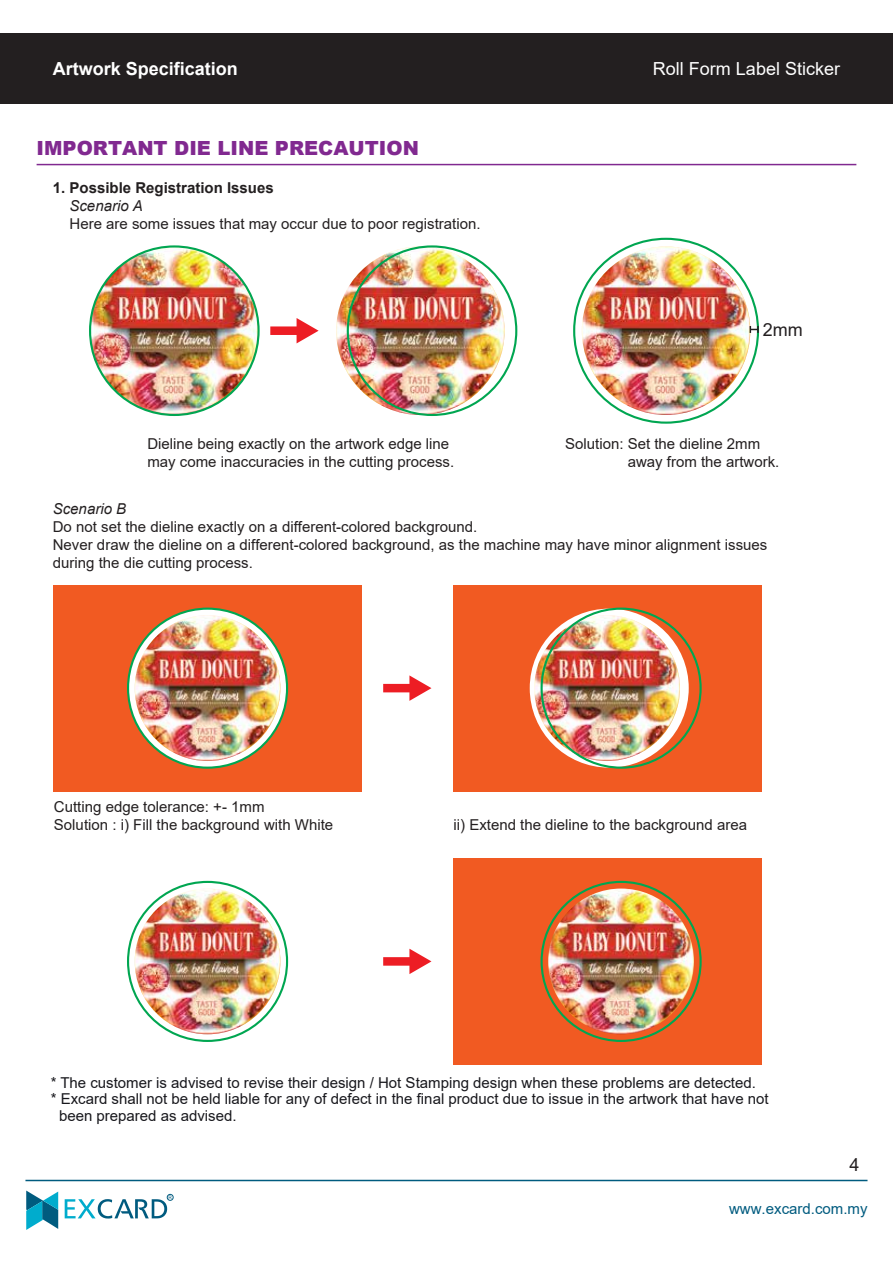
<style>
.page{position:relative;width:893px;height:1263px;background:#fff}
.page>*{position:absolute;margin:0;border:0;box-sizing:border-box;transform-origin:0 0}
.t1{font:900 19.5px "Arial";color:#812990}
.t2{font:700 18px "Arial";color:#fff}
.t3{font:18px "Arial";color:#fff}
.t4{font:18px "Arial";color:#231f20}
.t5{font:15px/18px "Arial";color:#231f20}
.t6{font:15px "Arial";color:#18181d}
.t7{font:700 15px "Arial";color:#231f20}
.t8{font:italic 15px "Arial";color:#231f20}
.t9{font:15px "Arial";color:#005b7f}
.t10{font:4.8px "Arial";color:#005b7f}
</style>
<div class="page">
<div style="left:0;top:33px;width:893px;height:71px;background:#231f20"></div>
<svg style="left:26px;top:1190px;width:32px;height:40px"></svg>
<svg style="left:65px;top:1194px;width:108px;height:24px"></svg>
<hr style="left:25px;top:1180px;width:842px;height:1px;background:#005b7f">
<hr style="left:37px;top:164px;width:819px;height:1px;background:#812990">
<img style="left:582px;top:246px;width:168px;height:169px;border-radius:84px">
<img style="left:336px;top:246px;width:169px;height:169px;border-radius:84px">
<img style="left:90px;top:246px;width:169px;height:169px;border-radius:84px">
<div style="left:270px;top:326px;width:30px;height:9px;background:#ed1d24"></div>
<svg style="left:297px;top:318px;width:22px;height:25px"></svg>
<svg style="left:750px;top:326px;width:9px;height:7px"></svg>
<div style="left:383px;top:957px;width:30px;height:9px;background:#ed1d24"></div>
<svg style="left:409px;top:949px;width:22px;height:25px"></svg>
<svg style="left:128px;top:882px;width:159px;height:159px"></svg>
<img style="left:135px;top:888px;width:145px;height:146px;border-radius:73px">
<div style="left:453px;top:858px;width:308px;height:207px;background:#f15a22"></div>
<img style="left:540px;top:881px;width:162px;height:161px">
<div style="left:383px;top:684px;width:30px;height:8px;background:#ed1d24"></div>
<svg style="left:409px;top:675px;width:22px;height:26px"></svg>
<div style="left:53px;top:585px;width:309px;height:206px;background:#f15a22"></div>
<svg style="left:128px;top:609px;width:159px;height:159px;background:#d3eede"></svg>
<img style="left:135px;top:615px;width:145px;height:146px;border-radius:73px">
<div style="left:453px;top:585px;width:308px;height:206px;background:#f15a22"></div>
<img style="left:540px;top:608px;width:162px;height:161px">
<p class="t2" style="left:53px;top:56px;width:187px">Artwork Specification</p>
<h1 class="t1" style="left:37px;top:134px;width:384px">IMPORTANT DIE LINE PRECAUTION</h1>
<p class="t7" style="left:53px;top:177px;width:222px">1. Possible Registration Issues</p>
<p class="t8" style="left:69px;top:196px;width:75px">Scenario A</p>
<p class="t5" style="left:70px;top:214px;width:412px">Here are some issues that may occur due to poor registration.</p>
<p class="t5" style="left:147px;top:435px;width:308px">Dieline being exactly on the artwork edge line may come inaccuracies in the cutting process.</p>
<p class="t3" style="left:653px;top:56px;width:189px">Roll Form Label Sticker</p>
<p class="t4" style="left:763px;top:317px;width:41px">2mm</p>
<p class="t5" style="left:628px;top:435px;width:153px;text-indent:-63px">Solution: Set the dieline 2mm away from the artwork.</p>
<p class="t8" style="left:53px;top:499px;width:75px">Scenario B</p>
<p class="t5" style="left:53px;top:518px;width:716px">Do not set the dieline exactly on a different-colored background.<br>Never draw the dieline on a different-colored background, as the machine may have minor alignment issues during the die cutting process.</p>
<p class="t5" style="left:54px;top:797px;width:281px">Cutting edge tolerance: +- 1mm<br>Solution : i) Fill the background with White</p>
<p class="t5" style="left:453px;top:815px;width:295px">ii) Extend the dieline to the background area</p>
<p class="t6" style="left:51px;top:1072px;width:707px">* The customer is advised to revise their design / Hot Stamping design when these problems are detected.</p>
<p class="t6" style="left:51px;top:1088px;width:720px">* Excard shall not be held liable for any of defect in the final product due to issue in the artwork that have not</p>
<p class="t6" style="left:59px;top:1105px;width:179px">been prepared as advised.</p>
<p class="t10" style="left:169px;top:1194px;width:5px">R</p>
<p class="t4" style="left:849px;top:1152px;width:12px">4</p>
<p class="t9" style="left:729px;top:1198px;width:140px">www.excard.com.my</p>
</div>
